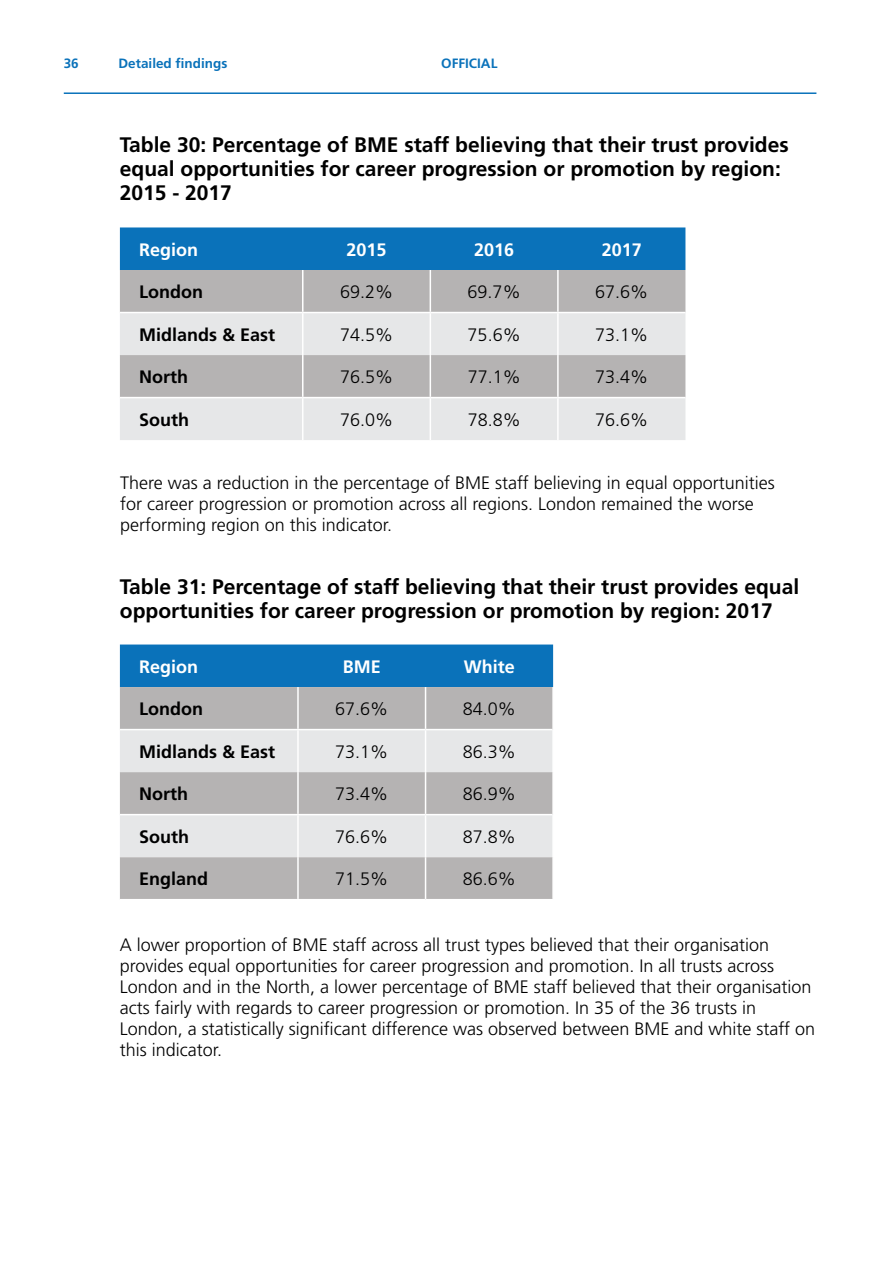
<style>
.page{position:relative;width:893px;height:1263px;background:#fff}
.page>*{position:absolute;margin:0;border:0;box-sizing:border-box;transform-origin:0 0}
.t1{font:700 21px/24px "Frutiger LT Std";color:#000}
.t2{font:300 18px/21px "Frutiger LT Std";color:#000}
.t3{font:700 18px "Frutiger LT Std";color:#000}
.t4{font:700 18px "Frutiger LT Std";color:#fff}
.t5{font:700 13.5px "Frutiger LT Std";color:#0a72ba}
</style>
<div class="page">
<div style="left:120px;top:227px;width:565px;height:43px;background:#0a72ba"></div>
<div style="left:120px;top:270px;width:565px;height:42px;background:#b5b3b3"></div>
<svg style="left:120px;top:313px;width:565px;height:127px;background:#d5d5d6"></svg>
<hr style="left:302px;top:270px;width:1px;height:42px;background:#fff">
<hr style="left:430px;top:270px;width:1px;height:42px;background:#fff">
<hr style="left:302px;top:313px;width:1px;height:42px;background:#fff">
<hr style="left:430px;top:313px;width:1px;height:42px;background:#fff">
<hr style="left:302px;top:355px;width:1px;height:42px;background:#fff">
<hr style="left:430px;top:355px;width:1px;height:42px;background:#fff">
<hr style="left:120px;top:397px;width:183px;height:1px;background:#fff">
<hr style="left:303px;top:397px;width:127px;height:1px;background:#fff">
<hr style="left:430px;top:397px;width:128px;height:1px;background:#fff">
<hr style="left:302px;top:398px;width:1px;height:42px;background:#fff">
<hr style="left:430px;top:398px;width:1px;height:42px;background:#fff">
<hr style="left:557px;top:270px;width:2px;height:42px;background:#fff">
<hr style="left:557px;top:313px;width:2px;height:42px;background:#fff">
<hr style="left:557px;top:355px;width:2px;height:42px;background:#fff">
<hr style="left:557px;top:398px;width:2px;height:42px;background:#fff">
<hr style="left:558px;top:397px;width:127px;height:1px;background:#fff">
<div style="left:120px;top:644px;width:433px;height:43px;background:#0a72ba"></div>
<div style="left:120px;top:687px;width:432px;height:212px;background:#b5b3b3"></div>
<svg style="left:120px;top:730px;width:432px;height:127px;background:#d5d5d6"></svg>
<hr style="left:297px;top:687px;width:2px;height:42px;background:#fff">
<hr style="left:425px;top:687px;width:1px;height:42px;background:#fff">
<hr style="left:120px;top:729px;width:178px;height:1px;background:#fff">
<hr style="left:298px;top:729px;width:128px;height:1px;background:#fff">
<hr style="left:426px;top:729px;width:126px;height:1px;background:#fff">
<hr style="left:297px;top:730px;width:2px;height:42px;background:#fff">
<hr style="left:425px;top:730px;width:1px;height:42px;background:#fff">
<hr style="left:297px;top:772px;width:2px;height:42px;background:#fff">
<hr style="left:425px;top:772px;width:1px;height:42px;background:#fff">
<hr style="left:120px;top:814px;width:178px;height:1px;background:#fff">
<hr style="left:298px;top:814px;width:128px;height:1px;background:#fff">
<hr style="left:426px;top:814px;width:126px;height:1px;background:#fff">
<hr style="left:297px;top:815px;width:2px;height:42px;background:#fff">
<hr style="left:425px;top:815px;width:1px;height:42px;background:#fff">
<hr style="left:297px;top:857px;width:2px;height:42px;background:#fff">
<hr style="left:425px;top:857px;width:1px;height:42px;background:#fff">
<hr style="left:64px;top:92px;width:752px;height:2px;background:#0a72ba">
<p class="t5" style="left:64px;top:56px;width:17px">36</p>
<p class="t5" style="left:119px;top:56px;width:110px">Detailed findings</p>
<p class="t5" style="left:441px;top:56px;width:58px">OFFICIAL</p>
<p class="t1" style="left:120px;top:133px;width:670px">Table 30: Percentage of BME staff believing that their trust provides equal opportunities for career progression or promotion by region:<br>2015 - 2017</p>
<p class="t4" style="left:139px;top:239px;width:61px">Region</p>
<p class="t4" style="left:347px;top:239px;width:42px">2015</p>
<p class="t4" style="left:474px;top:239px;width:42px">2016</p>
<p class="t4" style="left:602px;top:239px;width:42px">2017</p>
<p class="t3" style="left:139px;top:281px;width:65px">London</p>
<p class="t2" style="left:340px;top:282px;width:55px">69.2%</p>
<p class="t2" style="left:468px;top:282px;width:55px">69.7%</p>
<p class="t2" style="left:595px;top:282px;width:55px">67.6%</p>
<p class="t3" style="left:139px;top:324px;width:138px">Midlands &amp; East</p>
<p class="t2" style="left:340px;top:324px;width:55px">74.5%</p>
<p class="t2" style="left:468px;top:324px;width:55px">75.6%</p>
<p class="t2" style="left:595px;top:324px;width:55px">73.1%</p>
<p class="t3" style="left:139px;top:366px;width:50px">North</p>
<p class="t2" style="left:340px;top:367px;width:55px">76.5%</p>
<p class="t2" style="left:468px;top:367px;width:55px">77.1%</p>
<p class="t2" style="left:595px;top:367px;width:55px">73.4%</p>
<p class="t3" style="left:139px;top:409px;width:52px">South</p>
<p class="t2" style="left:340px;top:409px;width:55px">76.0%</p>
<p class="t2" style="left:468px;top:409px;width:55px">78.8%</p>
<p class="t2" style="left:595px;top:409px;width:55px">76.6%</p>
<p class="t2" style="left:120px;top:472px;width:656px">There was a reduction in the percentage of BME staff believing in equal opportunities for career progression or promotion across all regions. London remained the worse performing region on this indicator.</p>
<p class="t1" style="left:120px;top:574px;width:681px">Table 31: Percentage of staff believing that their trust provides equal opportunities for career progression or promotion by region: 2017</p>
<p class="t4" style="left:139px;top:656px;width:61px">Region</p>
<p class="t4" style="left:343px;top:656px;width:39px">BME</p>
<p class="t4" style="left:464px;top:656px;width:53px">White</p>
<p class="t3" style="left:139px;top:698px;width:65px">London</p>
<p class="t2" style="left:335px;top:699px;width:55px">67.6%</p>
<p class="t2" style="left:463px;top:699px;width:55px">84.0%</p>
<p class="t3" style="left:139px;top:741px;width:138px">Midlands &amp; East</p>
<p class="t2" style="left:335px;top:741px;width:55px">73.1%</p>
<p class="t2" style="left:463px;top:741px;width:55px">86.3%</p>
<p class="t3" style="left:139px;top:783px;width:50px">North</p>
<p class="t2" style="left:335px;top:784px;width:55px">73.4%</p>
<p class="t2" style="left:463px;top:784px;width:55px">86.9%</p>
<p class="t3" style="left:139px;top:826px;width:52px">South</p>
<p class="t2" style="left:335px;top:826px;width:55px">76.6%</p>
<p class="t2" style="left:463px;top:826px;width:55px">87.8%</p>
<p class="t3" style="left:139px;top:868px;width:71px">England</p>
<p class="t2" style="left:335px;top:869px;width:55px">71.5%</p>
<p class="t2" style="left:463px;top:869px;width:55px">86.6%</p>
<p class="t2" style="left:120px;top:934px;width:697px">A lower proportion of BME staff across all trust types believed that their organisation provides equal opportunities for career progression and promotion. In all trusts across London and in the North, a lower percentage of BME staff believed that their organisation acts fairly with regards to career progression or promotion. In 35 of the 36 trusts in London, a statistically significant difference was observed between BME and white staff on this indicator.</p>
</div>
